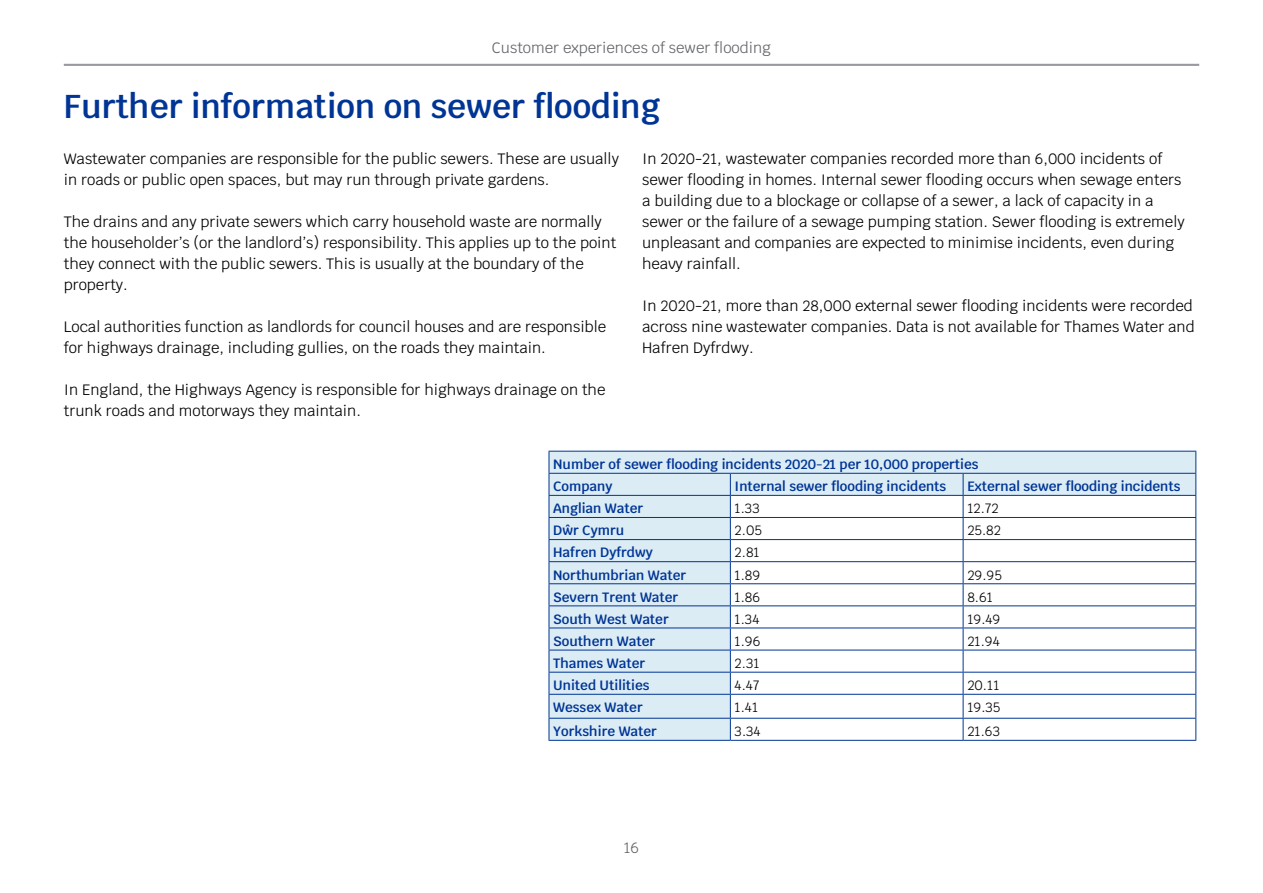
<style>
.page{position:relative;width:1263px;height:893px;background:#fff}
.page>*{position:absolute;margin:0;border:0;box-sizing:border-box;transform-origin:0 0}
.Title{font:600 33px "Krub";color:#003595}
.Body_copy_LCS{font:15px/21px "Krub";color:#000}
.t1{font:15px "Krub";color:#63656a}
.Body_copy_LCS-2{font:600 13.5px "Krub";color:#003595}
.Body_copy_LCS-3{font:13.5px "Krub";color:#000}
</style>
<div class="page">
<hr style="left:64px;top:64px;width:1135px;height:2px;background:#989a9d">
<svg style="left:550px;top:452px;width:645px;height:288px"></svg>
<hr style="left:549px;top:451px;width:181px;height:1px;background:#003595">
<hr style="left:730px;top:451px;width:233px;height:1px;background:#003595">
<hr style="left:963px;top:451px;width:233px;height:1px;background:#003595">
<hr style="left:549px;top:473px;width:181px;height:1px;background:#003595">
<hr style="left:730px;top:473px;width:233px;height:1px;background:#003595">
<hr style="left:963px;top:473px;width:233px;height:1px;background:#003595">
<hr style="left:549px;top:495px;width:181px;height:1px;background:#003595">
<hr style="left:730px;top:495px;width:233px;height:1px;background:#003595">
<hr style="left:963px;top:495px;width:233px;height:1px;background:#003595">
<hr style="left:549px;top:517px;width:181px;height:1px;background:#003595">
<hr style="left:730px;top:517px;width:233px;height:1px;background:#003595">
<hr style="left:963px;top:517px;width:233px;height:1px;background:#003595">
<hr style="left:549px;top:539px;width:181px;height:1px;background:#003595">
<hr style="left:730px;top:539px;width:233px;height:1px;background:#003595">
<hr style="left:963px;top:539px;width:233px;height:1px;background:#003595">
<hr style="left:549px;top:561px;width:181px;height:1px;background:#003595">
<hr style="left:730px;top:561px;width:233px;height:1px;background:#003595">
<hr style="left:963px;top:561px;width:233px;height:1px;background:#003595">
<hr style="left:549px;top:583px;width:181px;height:1px;background:#003595">
<hr style="left:730px;top:583px;width:233px;height:1px;background:#003595">
<hr style="left:963px;top:583px;width:233px;height:1px;background:#003595">
<hr style="left:549px;top:605px;width:181px;height:1px;background:#003595">
<hr style="left:730px;top:605px;width:233px;height:1px;background:#003595">
<hr style="left:963px;top:605px;width:233px;height:1px;background:#003595">
<hr style="left:549px;top:627px;width:181px;height:1px;background:#003595">
<hr style="left:730px;top:627px;width:233px;height:1px;background:#003595">
<hr style="left:963px;top:627px;width:233px;height:1px;background:#003595">
<hr style="left:549px;top:650px;width:181px;height:1px;background:#003595">
<hr style="left:730px;top:650px;width:233px;height:1px;background:#003595">
<hr style="left:963px;top:650px;width:233px;height:1px;background:#003595">
<hr style="left:549px;top:672px;width:181px;height:1px;background:#003595">
<hr style="left:730px;top:672px;width:233px;height:1px;background:#003595">
<hr style="left:963px;top:672px;width:233px;height:1px;background:#003595">
<hr style="left:549px;top:694px;width:181px;height:1px;background:#003595">
<hr style="left:730px;top:694px;width:233px;height:1px;background:#003595">
<hr style="left:963px;top:694px;width:233px;height:1px;background:#003595">
<hr style="left:549px;top:718px;width:181px;height:1px;background:#003595">
<svg style="left:549px;top:452px;width:1px;height:288px"></svg>
<hr style="left:730px;top:718px;width:233px;height:1px;background:#003595">
<svg style="left:730px;top:474px;width:1px;height:266px"></svg>
<hr style="left:963px;top:718px;width:233px;height:1px;background:#003595">
<svg style="left:963px;top:474px;width:1px;height:266px"></svg>
<svg style="left:1195px;top:452px;width:1px;height:288px"></svg>
<hr style="left:549px;top:740px;width:181px;height:1px;background:#003595">
<hr style="left:730px;top:740px;width:233px;height:1px;background:#003595">
<hr style="left:963px;top:740px;width:233px;height:1px;background:#003595">
<p class="t1" style="left:492px;top:35px;width:281px">Customer experiences of sewer flooding</p>
<p class="Title" style="left:64px;top:88px;width:598px">Further information on sewer flooding</p>
<p class="Body_copy_LCS" style="left:64px;top:148px;width:557px">Wastewater companies are responsible for the public sewers. These are usually in roads or public open spaces, but may run through private gardens.</p>
<p class="Body_copy_LCS" style="left:64px;top:211px;width:554px">The drains and any private sewers which carry household waste are normally the householder’s (or the landlord’s) responsibility. This applies up to the point they connect with the public sewers. This is usually at the boundary of the property.</p>
<p class="Body_copy_LCS" style="left:64px;top:316px;width:544px">Local authorities function as landlords for council houses and are responsible for highways drainage, including gullies, on the roads they maintain.</p>
<p class="Body_copy_LCS" style="left:64px;top:379px;width:543px">In England, the Highways Agency is responsible for highways drainage on the trunk roads and motorways they maintain.</p>
<p class="Body_copy_LCS" style="left:642px;top:148px;width:544px">In 2020-21, wastewater companies recorded more than 6,000 incidents of sewer flooding in homes. Internal sewer flooding occurs when sewage enters a building due to a blockage or collapse of a sewer, a lack of capacity in a sewer or the failure of a sewage pumping station. Sewer flooding is extremely unpleasant and companies are expected to minimise incidents, even during heavy rainfall.</p>
<p class="Body_copy_LCS" style="left:642px;top:295px;width:554px;text-align:justify">In 2020-21, more than 28,000 external sewer flooding incidents were recorded across nine wastewater companies. Data is not available for Thames Water and Hafren Dyfrdwy.</p>
<p class="Body_copy_LCS-2" style="left:553px;top:456px;width:427px">Number of sewer flooding incidents 2020-21 per 10,000 properties</p>
<p class="Body_copy_LCS-2" style="left:553px;top:479px;width:61px">Company</p>
<p class="Body_copy_LCS-2" style="left:735px;top:479px;width:213px">Internal sewer flooding incidents</p>
<p class="Body_copy_LCS-2" style="left:967px;top:479px;width:215px">External sewer flooding incidents</p>
<p class="Body_copy_LCS-2" style="left:553px;top:501px;width:92px">Anglian Water</p>
<p class="Body_copy_LCS-3" style="left:735px;top:497px;width:27px">1.33</p>
<p class="Body_copy_LCS-3" style="left:967px;top:497px;width:33px">12.72</p>
<p class="Body_copy_LCS-2" style="left:553px;top:523px;width:72px">Dŵr Cymru</p>
<p class="Body_copy_LCS-3" style="left:735px;top:519px;width:29px">2.05</p>
<p class="Body_copy_LCS-3" style="left:967px;top:519px;width:35px">25.82</p>
<p class="Body_copy_LCS-2" style="left:553px;top:545px;width:101px">Hafren Dyfrdwy</p>
<p class="Body_copy_LCS-3" style="left:735px;top:541px;width:27px">2.81</p>
<p class="Body_copy_LCS-2" style="left:553px;top:567px;width:134px">Northumbrian Water</p>
<p class="Body_copy_LCS-3" style="left:735px;top:563px;width:27px">1.89</p>
<p class="Body_copy_LCS-3" style="left:967px;top:563px;width:36px">29.95</p>
<p class="Body_copy_LCS-2" style="left:553px;top:589px;width:127px">Severn Trent Water</p>
<p class="Body_copy_LCS-3" style="left:735px;top:585px;width:27px">1.86</p>
<p class="Body_copy_LCS-3" style="left:967px;top:585px;width:27px">8.61</p>
<p class="Body_copy_LCS-2" style="left:553px;top:611px;width:117px">South West Water</p>
<p class="Body_copy_LCS-3" style="left:735px;top:607px;width:26px">1.34</p>
<p class="Body_copy_LCS-3" style="left:967px;top:607px;width:34px">19.49</p>
<p class="Body_copy_LCS-2" style="left:553px;top:633px;width:104px">Southern Water</p>
<p class="Body_copy_LCS-3" style="left:735px;top:630px;width:27px">1.96</p>
<p class="Body_copy_LCS-3" style="left:967px;top:630px;width:34px">21.94</p>
<p class="Body_copy_LCS-2" style="left:553px;top:655px;width:93px">Thames Water</p>
<p class="Body_copy_LCS-3" style="left:735px;top:652px;width:27px">2.31</p>
<p class="Body_copy_LCS-2" style="left:553px;top:677px;width:98px">United Utilities</p>
<p class="Body_copy_LCS-3" style="left:735px;top:674px;width:26px">4.47</p>
<p class="Body_copy_LCS-3" style="left:967px;top:674px;width:34px">20.11</p>
<p class="Body_copy_LCS-2" style="left:553px;top:700px;width:91px">Wessex Water</p>
<p class="Body_copy_LCS-3" style="left:735px;top:696px;width:25px">1.41</p>
<p class="Body_copy_LCS-3" style="left:967px;top:696px;width:35px">19.35</p>
<p class="Body_copy_LCS-2" style="left:553px;top:723px;width:105px">Yorkshire Water</p>
<p class="Body_copy_LCS-3" style="left:735px;top:720px;width:28px">3.34</p>
<p class="Body_copy_LCS-3" style="left:967px;top:720px;width:34px">21.63</p>
<p class="t1" style="left:624px;top:835px;width:17px">16</p>
</div>
